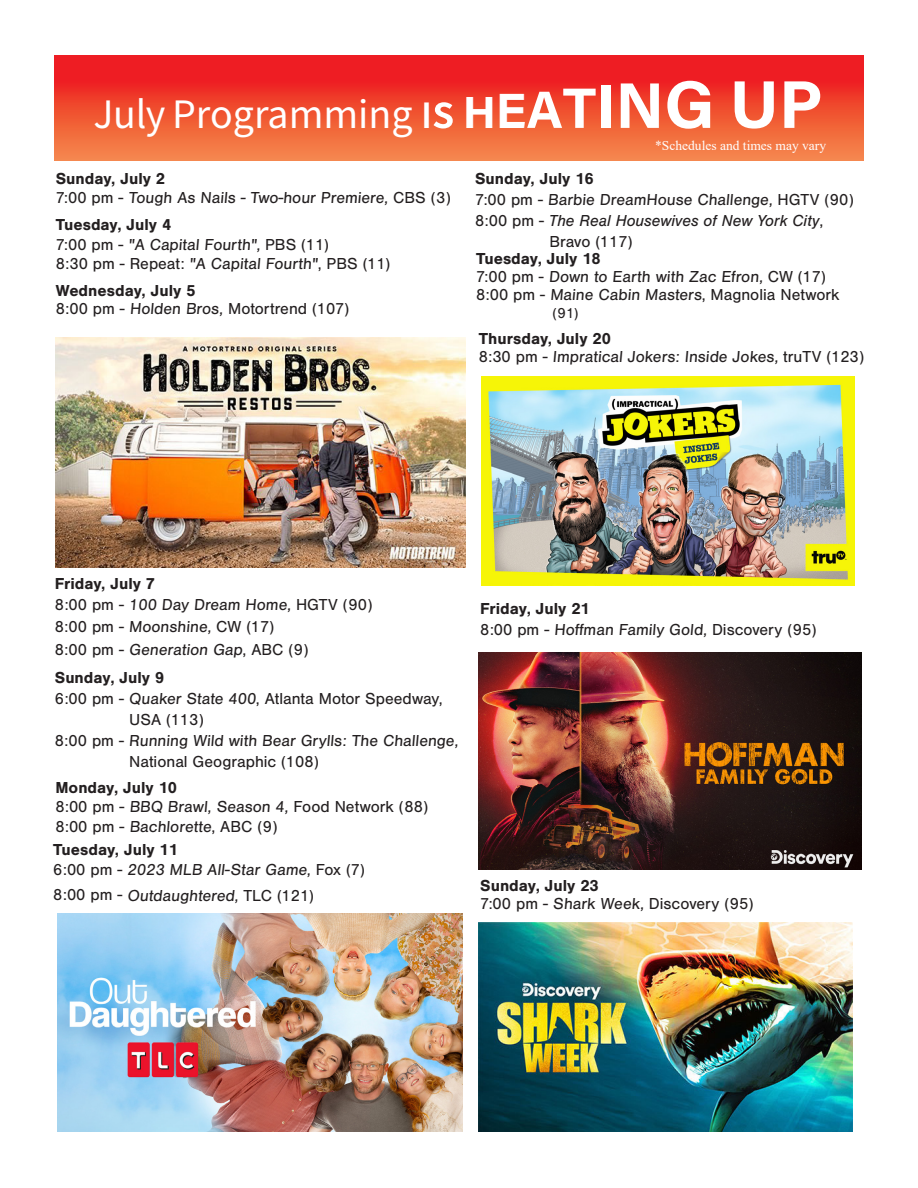
<style>
.page{position:relative;width:918px;height:1188px;background:#fff}
.page>*{position:absolute;margin:0;border:0;box-sizing:border-box;transform-origin:0 0}
.t1{font:700 67.5px "Acumin Pro";color:#fff}
.t2{font:42px "Source Sans Variable";color:#fff}
.t3{font:16.5px/22.5px "Nimbus San";color:#231f20}
.t4{font:700 16.5px "Nimbus San";color:#231f20}
.t5{font:italic 16.5px "Nimbus San";color:#231f20}
.t6{font:15px "Nimbus San";color:#231f20}
.t7{font:13.5px "Times New Roman";color:#fff}
.s1{font-size:39px}
.s2{font-size:51px}
.s3{font-family:"Acumin Pro";font-weight:700;font-size:45px}
.s4{font-family:"Acumin Pro";font-weight:700;font-size:49.5px}
.s5{font-family:"Acumin Pro";font-weight:700;font-size:52.5px}
.s6{font-family:"Acumin Pro";font-weight:700;font-size:57px}
.s7{font-family:"Acumin Pro";font-weight:700;font-size:61.5px}
.s8{font-family:"Acumin Pro";font-weight:700;font-size:64.5px}
.s9{font-style:normal}
</style>
<div class="page">
<div style="left:54px;top:56px;width:810px;height:104px;background:linear-gradient(to bottom,#ec0b1a,#f48848)"></div>
<img style="left:482px;top:376px;width:372px;height:210px">
<img style="left:56px;top:337px;width:409px;height:230px">
<img style="left:479px;top:922px;width:374px;height:209px">
<img style="left:479px;top:652px;width:383px;height:218px">
<img style="left:57px;top:914px;width:405px;height:217px">
<h1 class="t1" style="left:664px;top:57px;width:160px">GUP</h1>
<h2 class="t2" style="left:94px;top:89px;width:572px">July Programming <span class="s1">I</span><span class="s2">s</span> <span class="s3">H</span><span class="s4">E</span><span class="s5">A</span><span class="s6">T</span><span class="s7">I</span><span class="s8">N</span></h2>
<p class="t7" style="left:655px;top:136px;width:172px">*Schedules and times may vary</p>
<p class="t4" style="left:56px;top:169px;width:111px">Sunday, July 2</p>
<p class="t3" style="left:56px;top:187px;width:397px">7:00 pm - Tough As Nails - Two-hour Premiere, CBS (3)</p>
<p class="t4" style="left:56px;top:216px;width:117px">Tuesday, July 4</p>
<p class="t3" style="left:56px;top:235px;width:336px;line-height:19.5px">7:00 pm - "A Capital Fourth", PBS (11)<br>8:30 pm - Repeat: "A Capital Fourth", PBS (11)</p>
<p class="t4" style="left:56px;top:282px;width:141px">Wednesday, July 5</p>
<p class="t3" style="left:56px;top:298px;width:295px">8:00 pm - Holden Bros, Motortrend (107)</p>
<p class="t4" style="left:475px;top:169px;width:120px">Sunday, July 16</p>
<p class="t3" style="left:475px;top:188px;width:380px">7:00 pm - Barbie DreamHouse Challenge, HGTV (90)</p>
<p class="t5" style="left:475px;top:211px;width:350px"><span class="s9">8:00 pm -</span> The Real Housewives of New York City<span class="s9">,</span></p>
<p class="t3" style="left:549px;top:230px;width:85px">Bravo (117)</p>
<p class="t4" style="left:476px;top:249px;width:126px">Tuesday, July 18</p>
<p class="t3" style="left:476px;top:268px;width:365px;line-height:18px">7:00 pm - Down to Earth with Zac Efron, CW (17)<br>8:00 pm - Maine Cabin Masters, Magnolia Network</p>
<p class="t6" style="left:553px;top:305px;width:27px">(91)</p>
<p class="t4" style="left:479px;top:329px;width:134px">Thursday, July 20</p>
<p class="t3" style="left:479px;top:346px;width:387px">8:30 pm - Impratical Jokers: Inside Jokes, truTV (123)</p>
<p class="t4" style="left:55px;top:574px;width:102px">Friday, July 7</p>
<p class="t3" style="left:55px;top:593px;width:319px">8:00 pm - 100 Day Dream Home, HGTV (90)<br>8:00 pm - Moonshine, CW (17)<br>8 :00 pm - Generation Gap, ABC ( 9 )</p>
<p class="t4" style="left:55px;top:669px;width:111px">Sunday, July 9</p>
<p class="t3" style="left:55px;top:688px;width:389px">6:00 pm - Quaker State 400, Atlanta Motor Speedway,</p>
<p class="t3" style="left:129px;top:709px;width:76px">USA (113)</p>
<p class="t3" style="left:55px;top:730px;width:407px">8:00 pm - Running Wild with Bear Grylls: The Challenge,</p>
<p class="t3" style="left:129px;top:751px;width:191px">National Geographic (108)</p>
<p class="t4" style="left:55px;top:778px;width:123px">Monday, July 10</p>
<p class="t3" style="left:55px;top:797px;width:375px;line-height:19.8px">8:00 pm - BBQ Brawl, Season 4, Food Network (88)<br>8:00 pm - Bachlorette, ABC (9)</p>
<p class="t4" style="left:53px;top:840px;width:126px">Tuesday, July 11</p>
<p class="t3" style="left:53px;top:857px;width:313px;line-height:25.5px">6 :00 pm - 2023 MLB All-Star Game, Fox (7)<br>8 :00 pm - Outdaughtered, TLC (121)</p>
<p class="t4" style="left:480px;top:600px;width:111px">Friday, July 21</p>
<p class="t3" style="left:480px;top:619px;width:338px">8:00 pm - Hoffman Family Gold, Discovery (95)</p>
<p class="t4" style="left:480px;top:876px;width:120px">Sunday, July 23</p>
<p class="t3" style="left:480px;top:893px;width:275px">7:00 pm - Shark Week, Discovery (95)</p>
</div>
